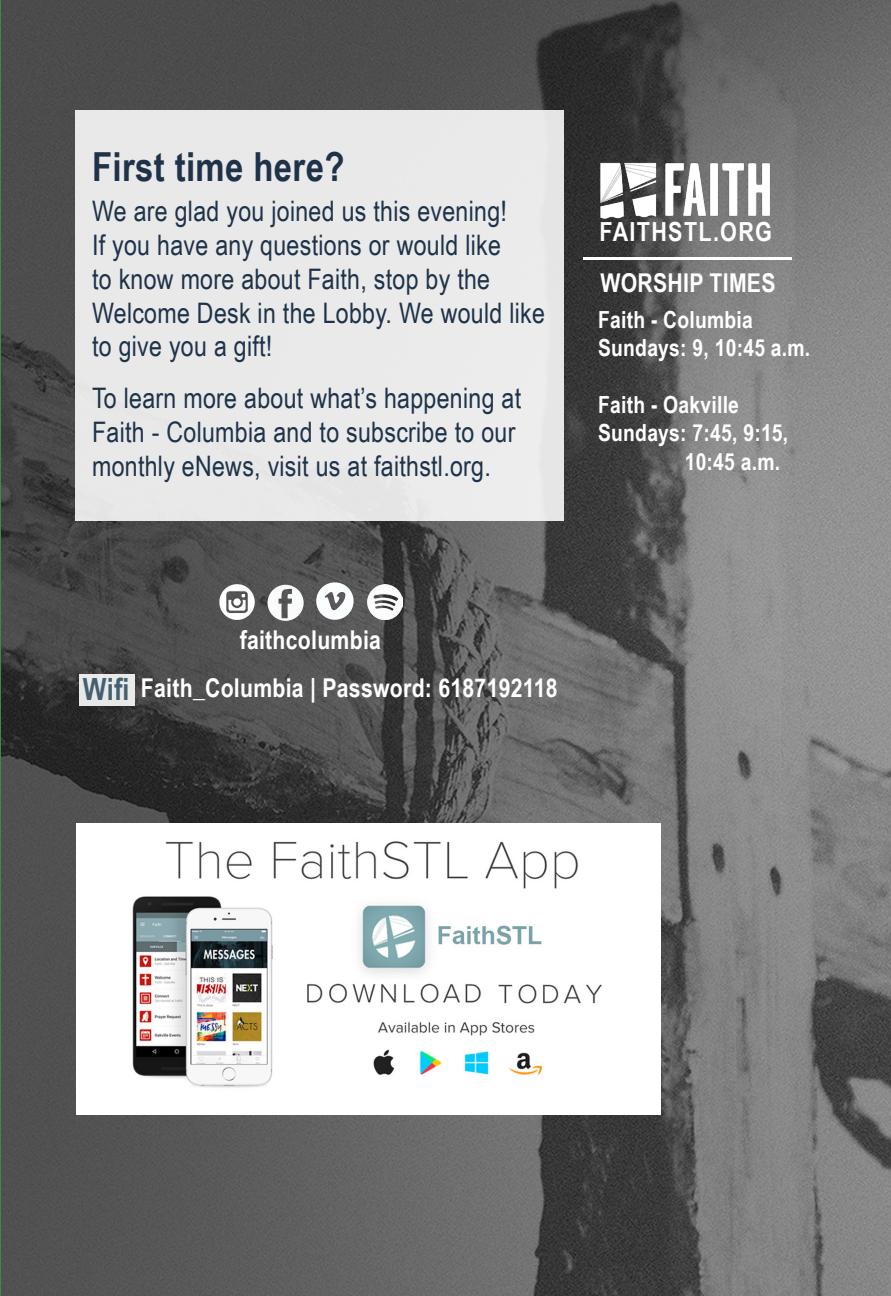
<style>
.page{position:relative;width:891px;height:1296px;background:#fff}
.page>*{position:absolute;margin:0;border:0;box-sizing:border-box;transform-origin:0 0}
.t1{font:700 40.05px "Arial Narrow";letter-spacing:.01em;color:#1e3249}
.t2{font:700 30.6px "Arial Narrow";color:#455e70}
.t3{font:28.35px/34px "Arial Narrow";letter-spacing:.01em;color:#1e3249}
.t4{font:700 26.32px "Arial Narrow";letter-spacing:.05em;color:#fff}
.t5{font:700 25.88px "Arial Narrow";letter-spacing:.01em;color:#fff}
.t6{font:700 23.62px/28.3px "Arial Narrow";letter-spacing:.01em;color:#fff}
</style>
<div class="page">
<img style="left:2px;top:0;width:889px;height:1296px">
<div style="left:76px;top:110px;width:488px;height:411px;background:#e9e9e9"></div>
<hr style="left:583px;top:258px;width:209px;height:2px;background:#fff">
<div style="left:79px;top:674px;width:55px;height:31px;background:#e8e9e9"></div>
<svg style="left:268px;top:585px;width:36px;height:36px"></svg>
<svg style="left:316px;top:582px;width:38px;height:38px"></svg>
<img style="left:592px;top:156px;width:183px;height:65px">
<img style="left:367px;top:584px;width:36px;height:36px">
<img style="left:219px;top:584px;width:37px;height:37px">
<img style="left:77px;top:823px;width:583px;height:292px">
<p class="t1" style="left:92px;top:136px;width:254px">First time here?</p>
<p class="t3" style="left:92px;top:193px;width:455px">We are glad you joined us this evening!<br>If you have any questions or would like<br>to know more about Faith, stop by the Welcome Desk in the Lobby. We would like to give you a gift!</p>
<p class="t3" style="left:92px;top:380px;width:431px">To learn more about what’s happening at<br>Faith - Columbia and to subscribe to our monthly eNews, visit us at faithstl.org.</p>
<p class="t4" style="left:599px;top:212px;width:174px">FAITHSTL.ORG</p>
<p class="t5" style="left:600px;top:263px;width:177px">WORSHIP TIMES</p>
<p class="t6" style="left:598px;top:305px;width:156px">Faith - Columbia</p>
<p class="t6" style="left:598px;top:333px;width:214px">Sundays: 9, 10:45 a.m.</p>
<p class="t6" style="left:598px;top:389px;width:142px">Faith - Oakville</p>
<p class="t6" style="left:685px;top:418px;width:105px;text-indent:-87px">Sundays: 7:45, 9:15,<br>10:45 a.m.</p>
<p class="t2" style="left:83px;top:666px;width:48px">Wifi</p>
<p class="t5" style="left:240px;top:621px;width:143px">faithcolumbia</p>
<p class="t5" style="left:141px;top:669px;width:418px">Faith_Columbia | Password: 6187192118</p>
</div>
